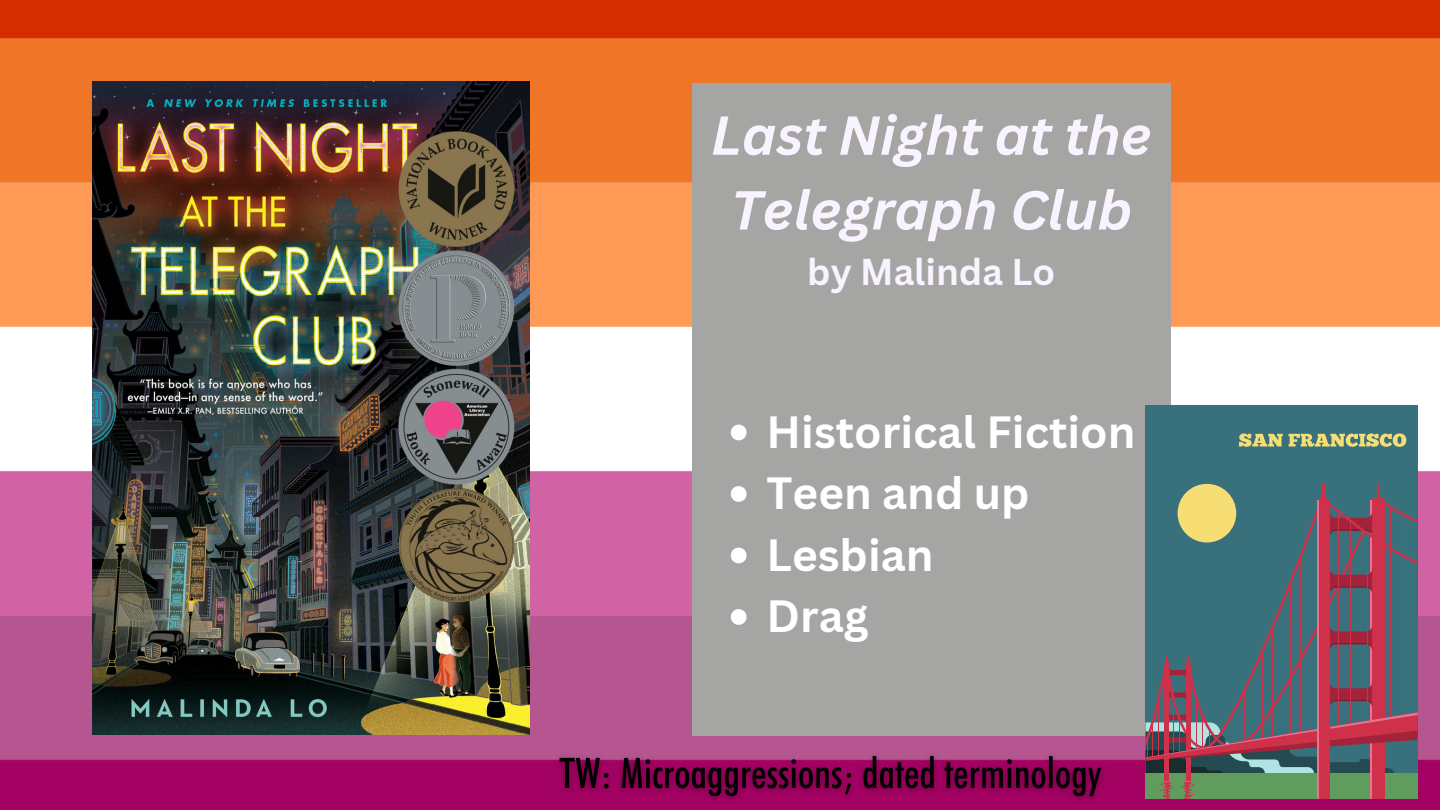
<style>
.page{position:relative;width:1440px;height:810px;background:#fff}
.page>*{position:absolute;margin:0;border:0;box-sizing:border-box;transform-origin:0 0}
.t1{font:italic 700 53.6px/74.7px "Canva Sans";color:#f8f3ff;text-align:center}
.t2{font:700 44px/61.5px "Canva Sans";color:#fff}
.t3{font:700 36.3px "Canva Sans";color:#f8f3ff}
</style>
<div class="page">
<img style="left:0;top:0;width:1440px;height:810px">
<div style="left:692px;top:84px;width:478px;height:651px;background:#a5a5a4"></div>
<div style="left:1145px;top:405px;width:273px;height:394px;background:#38717c"></div>
<div style="left:1145px;top:773px;width:273px;height:26px;background:#609c5e"></div>
<div style="left:1186px;top:663px;width:5px;height:118px;background:#cf314a"></div>
<div style="left:1372px;top:500px;width:12px;height:299px;background:#cf314a"></div>
<hr style="left:1371px;top:500px;width:1px;height:299px;background:#ec7292">
<div style="left:1164px;top:663px;width:5px;height:118px;background:#cf314a"></div>
<svg style="left:1239px;top:433px;width:44px;height:14px"></svg>
<svg style="left:1289px;top:433px;width:117px;height:14px"></svg>
<svg style="left:1145px;top:484px;width:273px;height:289px"></svg>
<div style="left:1318px;top:500px;width:12px;height:299px;background:#cf314a"></div>
<hr style="left:1318px;top:500px;width:1px;height:299px;background:#ec7292">
<svg style="left:1159px;top:782px;width:15px;height:17px"></svg>
<svg style="left:1181px;top:782px;width:14px;height:17px"></svg>
<svg style="left:731px;top:425px;width:16px;height:15px"></svg>
<svg style="left:731px;top:486px;width:16px;height:16px"></svg>
<svg style="left:731px;top:548px;width:16px;height:15px"></svg>
<svg style="left:731px;top:609px;width:16px;height:16px"></svg>
<img style="left:548px;top:738px;width:565px;height:72px">
<img style="left:92px;top:81px;width:437px;height:654px">
<p class="t1" style="left:711px;top:97px;width:443px">Last Night at the<br>Telegraph Club</p>
<p class="t3" style="left:807px;top:247px;width:250px">by Malinda Lo</p>
<p class="t2" style="left:767px;top:400px;width:370px">Historical Fiction<br>Teen and up<br>Lesbian<br>Drag</p>
</div>
